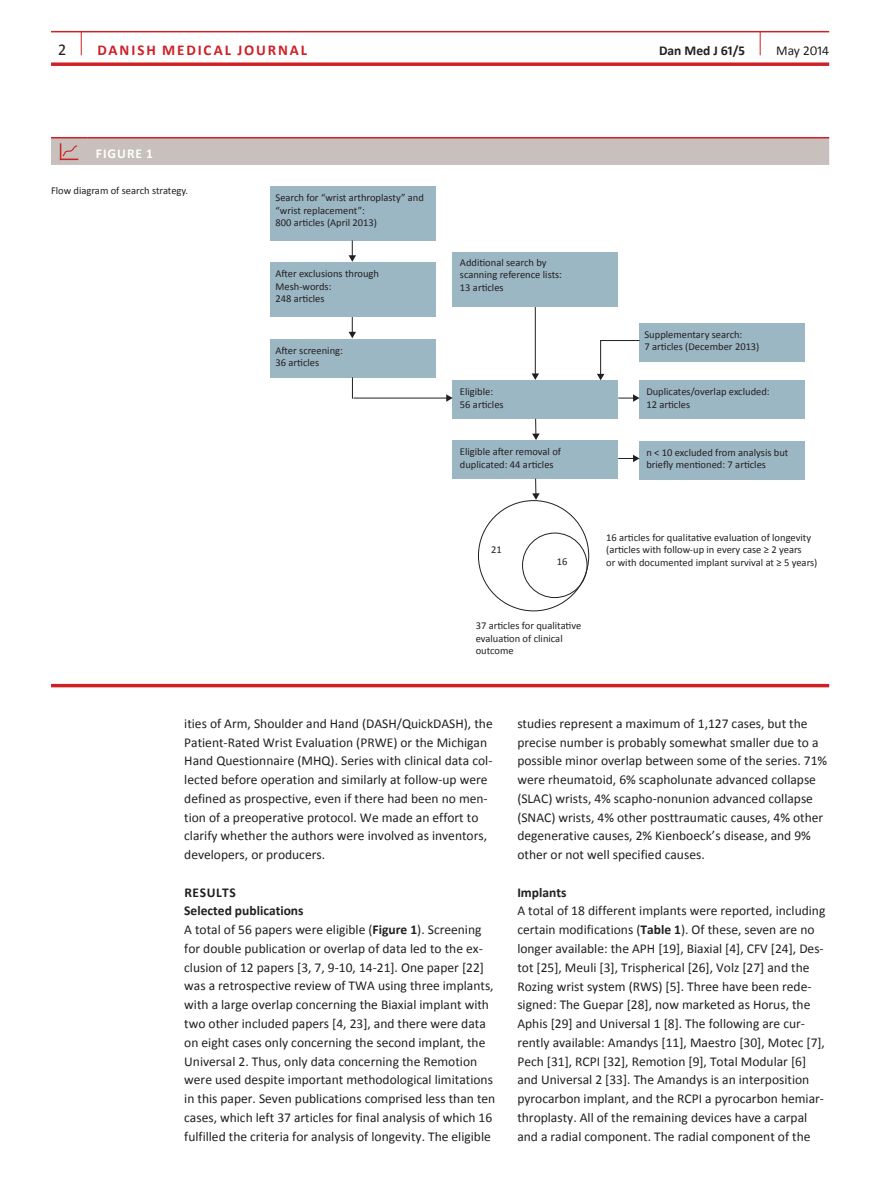
<style>
.page{position:relative;width:893px;height:1191px;background:#fff}
.page>*{position:absolute;margin:0;border:0;box-sizing:border-box;transform-origin:0 0}
.t1{font:16.5px "Calibri";color:#231f20}
.t2{font:700 15px "Calibri";letter-spacing:.125em;color:#cf2026}
.t3{font:13.5px/18.8px "Calibri";color:#231f20}
.t4{font:700 13.5px "Calibri";color:#231f20}
.t5{font:700 13.5px "Calibri";letter-spacing:.075em;color:#fff}
.t6{font:10.5px/12.6px "Calibri";color:#231f20}
.s1{font-weight:700}
</style>
<div class="page">
<hr style="left:51px;top:31px;width:778px;height:1px;background:#cf2026">
<svg style="left:51px;top:62px;width:778px;height:4px;background:#d53d43"></svg>
<svg style="left:81px;top:32px;width:1px;height:23px"></svg>
<svg style="left:760px;top:32px;width:1px;height:23px"></svg>
<hr style="left:51px;top:137px;width:36px;height:1px;background:#cf2026">
<hr style="left:87px;top:137px;width:742px;height:1px;background:#cf2026">
<div style="left:51px;top:138px;width:778px;height:27px;background:#c7c0bc"></div>
<div style="left:639px;top:380px;width:165px;height:39px;background:#9cb7c4"></div>
<div style="left:453px;top:440px;width:165px;height:39px;background:#9cb7c4"></div>
<div style="left:639px;top:440px;width:165px;height:39px;background:#9cb7c4"></div>
<div style="left:270px;top:186px;width:165px;height:55px;background:#9cb7c4"></div>
<div style="left:270px;top:262px;width:165px;height:55px;background:#9cb7c4"></div>
<div style="left:270px;top:339px;width:165px;height:38px;background:#9cb7c4"></div>
<div style="left:453px;top:380px;width:165px;height:39px;background:#9cb7c4"></div>
<div style="left:453px;top:252px;width:165px;height:55px;background:#9cb7c4"></div>
<svg style="left:349px;top:240px;width:7px;height:22px"></svg>
<div style="left:639px;top:323px;width:165px;height:38px;background:#9cb7c4"></div>
<svg style="left:349px;top:317px;width:7px;height:21px"></svg>
<hr style="left:535px;top:307px;width:1px;height:67px;background:#231f20">
<svg style="left:532px;top:373px;width:7px;height:7px"></svg>
<svg style="left:532px;top:419px;width:8px;height:21px"></svg>
<svg style="left:532px;top:478px;width:8px;height:22px"></svg>
<svg style="left:352px;top:377px;width:1px;height:22px"></svg>
<hr style="left:353px;top:398px;width:94px;height:1px;background:#231f20">
<svg style="left:446px;top:394px;width:7px;height:8px"></svg>
<svg style="left:618px;top:394px;width:21px;height:8px"></svg>
<hr style="left:600px;top:340px;width:1px;height:35px;background:#231f20">
<svg style="left:597px;top:374px;width:7px;height:6px"></svg>
<hr style="left:600px;top:340px;width:39px;height:1px;background:#231f20">
<svg style="left:618px;top:455px;width:21px;height:7px"></svg>
<div style="left:522px;top:532px;width:65px;height:66px;border:1px solid #231f20;border-radius:50%"></div>
<hr style="left:51px;top:684px;width:778px;height:3px;background:#cf2026">
<p class="t1" style="left:58px;top:40px;width:10px">2</p>
<p class="t2" style="left:98px;top:41px;width:211px">DANISH MEDICAL JOURNAL</p>
<p class="t4" style="left:659px;top:42px;width:88px">Dan Med J 61/5</p>
<p class="t3" style="left:776px;top:41px;width:54px">May 2014</p>
<p class="t5" style="left:96px;top:145px;width:59px">FIGURE 1</p>
<p class="t6" style="left:51px;top:184px;width:139px">Flow diagram of search strategy.</p>
<p class="t6" style="left:276px;top:191px;width:150px">Search for “wrist arthroplasty” and “wrist replacement”:<br>800 articles (April 2013)</p>
<p class="t6" style="left:276px;top:267px;width:105px">After exclusions through<br>Mesh-words:<br>248 articles</p>
<p class="t6" style="left:276px;top:343px;width:69px">After screening:<br>36 articles</p>
<p class="t6" style="left:460px;top:255px;width:104px">Additional search by scanning reference lists:<br>13 articles</p>
<p class="t6" style="left:644px;top:327px;width:116px">Supplementary search:<br>7 articles (December 2013)</p>
<p class="t6" style="left:460px;top:385px;width:45px">Eligible:<br>56 articles</p>
<p class="t6" style="left:646px;top:385px;width:125px">Duplicates/overlap excluded:<br>12 articles</p>
<p class="t6" style="left:460px;top:445px;width:103px">Eligible after removal of duplicated: 44 articles</p>
<p class="t6" style="left:491px;top:542px;width:12px">21</p>
<p class="t6" style="left:557px;top:555px;width:12px">16</p>
<p class="t6" style="left:476px;top:618px;width:107px">37 articles for qualitative evaluation of clinical outcome</p>
<p class="t6" style="left:646px;top:445px;width:144px">n &lt; 10 excluded from analysis but briefly mentioned: 7 articles</p>
<p class="t6" style="left:606px;top:530px;width:213px">16 articles for qualitative evaluation of longevity (articles with follow-up in every case ≥ 2 years<br>or with documented implant survival at ≥ 5 years)</p>
<p class="t3" style="left:184px;top:713px;width:310px">ities of Arm, Shoulder and Hand (DASH/QuickDASH), the Patient-Rated Wrist Evaluation (PRWE) or the Michigan Hand Questionnaire (MHQ). Series with clinical data col&shy;lected before operation and similarly at follow-up were defined as prospective, even if there had been no men&shy;tion of a preoperative protocol. We made an effort to clarify whether the authors were involved as inventors, developers, or producers.</p>
<p class="t3" style="left:184px;top:882px;width:313px"><span class="s1">RESULTS<br>Selected publications<br></span>A total of 56 papers were eligible (<span class="s1">Figure 1</span>). Screening for double publication or overlap of data led to the ex&shy;clusion of 12 papers [3, 7, 9-10, 14-21]. One paper [22] was a retrospective review of TWA using three implants, with a large overlap concerning the Biaxial implant with two other included papers [4, 23], and there were data on eight cases only concerning the second implant, the Universal 2. Thus, only data concerning the Remotion were used despite important methodological limitations in this paper. Seven publications comprised less than ten cases, which left 37 articles for final analysis of which 16 fulfilled the criteria for analysis of longevity. The eligible</p>
<p class="t3" style="left:517px;top:713px;width:311px">studies represent a maximum of 1,127 cases, but the precise number is probably somewhat smaller due to a possible minor overlap between some of the series. 71% were rheumatoid, 6% scapholunate advanced collapse (SLAC) wrists, 4% scapho-nonunion advanced collapse (SNAC) wrists, 4% other posttraumatic causes, 4% other degenerative causes, 2% Kienboeck’s disease, and 9% other or not well specified causes.</p>
<p class="t4" style="left:517px;top:884px;width:51px">Implants</p>
<p class="t3" style="left:517px;top:901px;width:310px">A total of 18 different implants were reported, including certain modifications (<span class="s1">Table 1</span>). Of these, seven are no longer available: the APH [19], Biaxial [4], CFV [24], Des&shy;tot [25], Meuli [3], Trispherical [26], Volz [27] and the Rozing wrist system (RWS) [5]. Three have been rede&shy;signed: The Guepar [28], now marketed as Horus, the Aphis [29] and Universal 1 [8]. The following are cur&shy;rently available: Amandys [11], Maestro [30], Motec [7], Pech [31], RCPI [32], Remotion [9], Total Modular [6] and Universal 2 [33]. The Amandys is an interposition pyrocarbon implant, and the RCPI a pyrocarbon hemiar&shy;throplasty. All of the remaining devices have a carpal and a radial component. The radial component of the</p>
</div>
